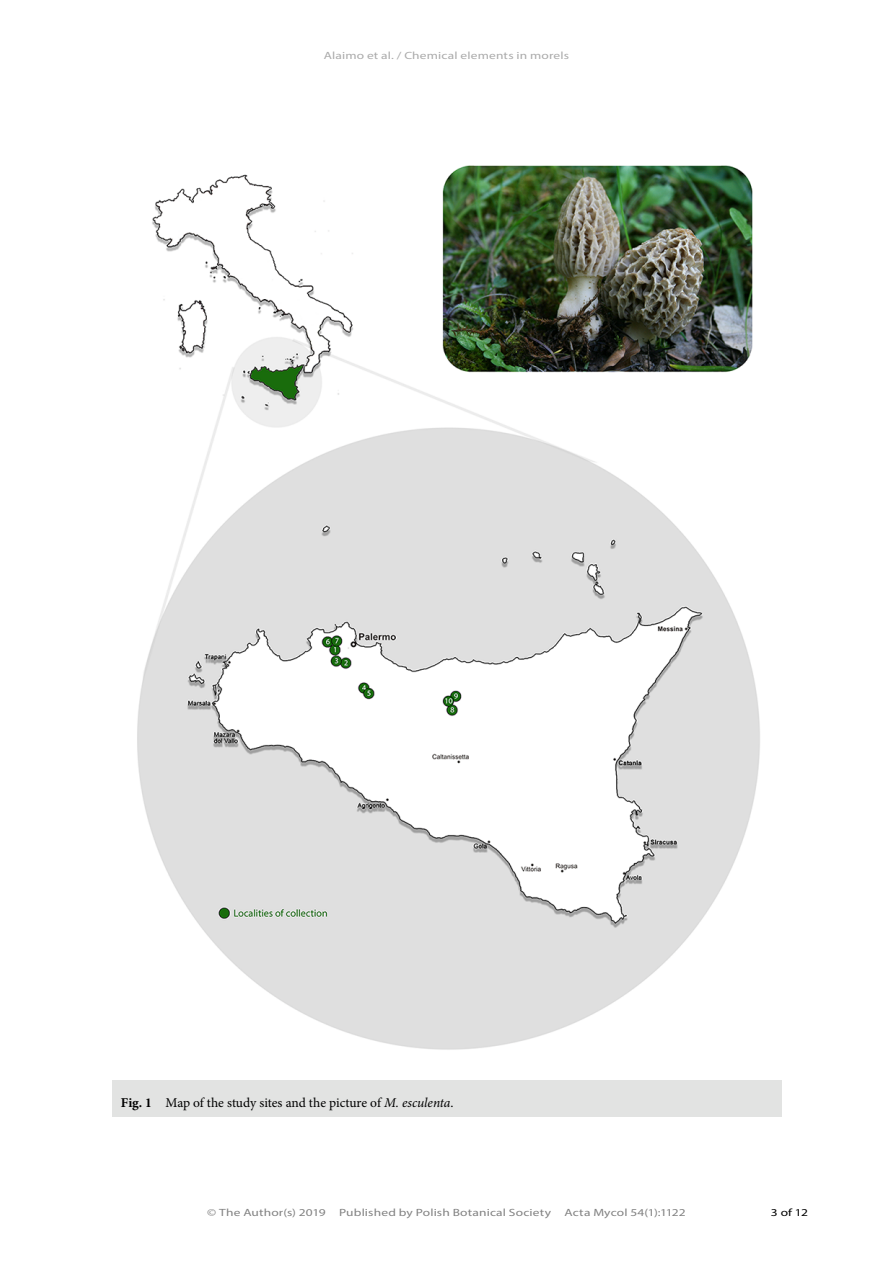
<style>
.page{position:relative;width:893px;height:1263px;background:#fff}
.page>*{position:absolute;margin:0;border:0;box-sizing:border-box;transform-origin:0 0}
.t1{font:13.5px "Minion Pro";letter-spacing:-.005em;color:#000}
.t2{font:10.5px "Myriad Pro Regular 3";letter-spacing:.01em;color:#828282;scale:1.28 1}
.t3{font:10.5px "Myriad Pro Regular 3";letter-spacing:.015em;color:#aaa;scale:1.28 1}
.t4{font:10.5px "Myriad Pro";color:#000;scale:1.28 1}
.s1{font-weight:700}
.s2{font-style:italic}
</style>
<div class="page">
<img style="left:137px;top:165px;width:623px;height:885px">
<div style="left:112px;top:1080px;width:669px;height:36px;background:#e2e3e2"></div>
<p class="t3" style="left:324px;top:49px;width:193px">Alaimo et al. / Chemical elements in morels</p>
<p class="t1" style="left:121px;top:1094px;width:334px"><span class="s1">Fig. 1</span> Map of the study sites and the picture of <span class="s2">M. esculenta</span>.</p>
<p class="t2" style="left:207px;top:1205px;width:94px">© The Author(s) 2019</p>
<p class="t2" style="left:339px;top:1205px;width:167px">Published by Polish Botanical Society</p>
<p class="t2" style="left:565px;top:1205px;width:96px">Acta Mycol 54(1):1122</p>
<p class="t4" style="left:771px;top:1205px;width:30px">3 of 12</p>
</div>
